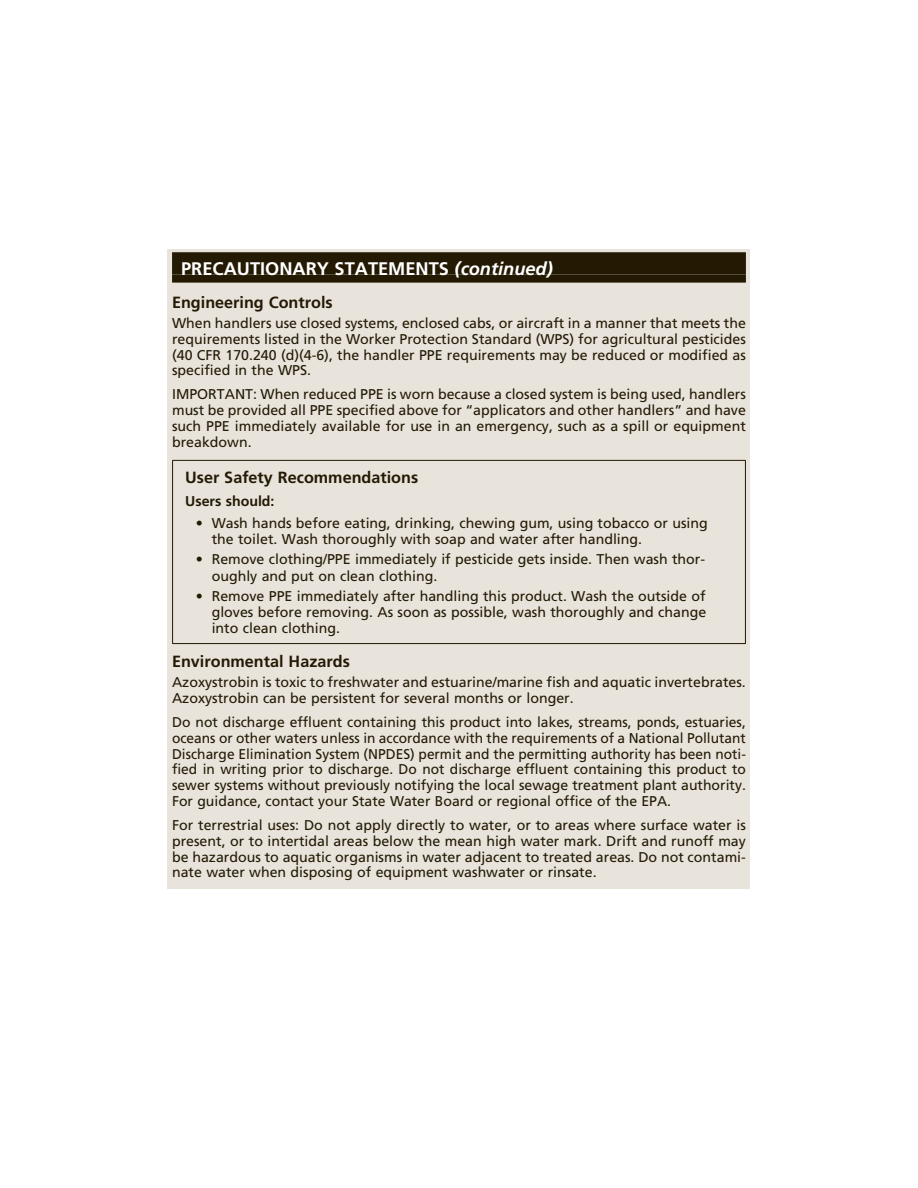
<style>
.page{position:relative;width:918px;height:1188px;background:#fff}
.page>*{position:absolute;margin:0;border:0;box-sizing:border-box;transform-origin:0 0}
.t1{font:700 18.15px "Frutiger LT Std";color:#fff}
.t2{font:700 16.2px "Frutiger LT Std";color:#241a04}
.t3{font:14.1px/15.8px "Frutiger LT Std";color:#241a04;text-align:justify}
.t4{font:700 14.1px "Frutiger LT Std";color:#241a04}
.s1{font-style:italic}
</style>
<div class="page">
<div style="left:168px;top:249px;width:582px;height:639px;background:#e8e4dc"></div>
<div style="left:172px;top:252px;width:574px;height:23px;background:#241a04"></div>
<div style="left:172px;top:275px;width:574px;height:8px;background:#241a04"></div>
<hr style="left:172px;top:460px;width:574px;height:1px;background:#241a04">
<hr style="left:172px;top:461px;width:1px;height:182px;background:#241a04">
<hr style="left:745px;top:461px;width:1px;height:182px;background:#241a04">
<hr style="left:172px;top:643px;width:574px;height:1px;background:#241a04">
<p class="t1" style="left:181px;top:260px;width:373px">PRECAUTIONARY STATEMENTS <span class="s1">(continued)</span></p>
<p class="t2" style="left:172px;top:295px;width:162px">Engineering Controls</p>
<p class="t3" style="left:172px;top:316px;width:575px">When handlers use closed systems, enclosed cabs, or aircraft in a manner that meets the requirements listed in the Worker Protection Standard (WPS) for agricultural pesticides (40 CFR 170.240 (d)(4-6), the handler PPE requirements may be reduced or modified as specified in the WPS.</p>
<p class="t3" style="left:172px;top:387px;width:575px">IMPORTANT: When reduced PPE is worn because a closed system is being used, handlers must be provided all PPE specified above for “applicators and other handlers” and have such PPE immediately available for use in an emergency, such as a spill or equipment breakdown.</p>
<p class="t2" style="left:185px;top:470px;width:235px">User Safety Recommendations</p>
<p class="t4" style="left:185px;top:494px;width:91px">Users should:</p>
<p class="t3" style="left:212px;top:516px;width:498px;line-height:16.2px;text-indent:-16px">• Wash hands before eating, drinking, chewing gum, using tobacco or using the toilet. Wash thoroughly with soap and water after handling.</p>
<p class="t3" style="left:212px;top:552px;width:495px;line-height:16.2px;text-indent:-16px">• Remove clothing/PPE immediately if pesticide gets inside. Then wash thor&shy;oughly and put on clean clothing.</p>
<p class="t3" style="left:212px;top:588px;width:496px;line-height:16.2px;text-indent:-16px">• Remove PPE immediately after handling this product. Wash the outside of gloves before removing. As soon as possible, wash thoroughly and change into clean clothing.</p>
<p class="t2" style="left:172px;top:655px;width:179px">Environmental Hazards</p>
<p class="t3" style="left:172px;top:675px;width:575px">Azoxystrobin is toxic to freshwater and estuarine/marine fish and aquatic invertebrates.<br>Azoxystrobin can be persistent for several months or longer.</p>
<p class="t3" style="left:172px;top:715px;width:575px">Do not discharge effluent containing this product into lakes, streams, ponds, estuaries, oceans or other waters unless in accordance with the requirements of a National Pollutant Discharge Elimination System (NPDES) permit and the permitting authority has been noti&shy;fied in writing prior to discharge. Do not discharge effluent containing this product to sewer systems without previously notifying the local sewage treatment plant authority.<br>For guidance, contact your State Water Board or regional office of the EPA.</p>
<p class="t3" style="left:172px;top:818px;width:575px">For terrestrial uses: Do not apply directly to water, or to areas where surface water is present, or to intertidal areas below the mean high water mark. Drift and runoff may be hazardous to aquatic organisms in water adjacent to treated areas. Do not contami&shy;nate water when disposing of equipment washwater or rinsate.</p>
</div>
